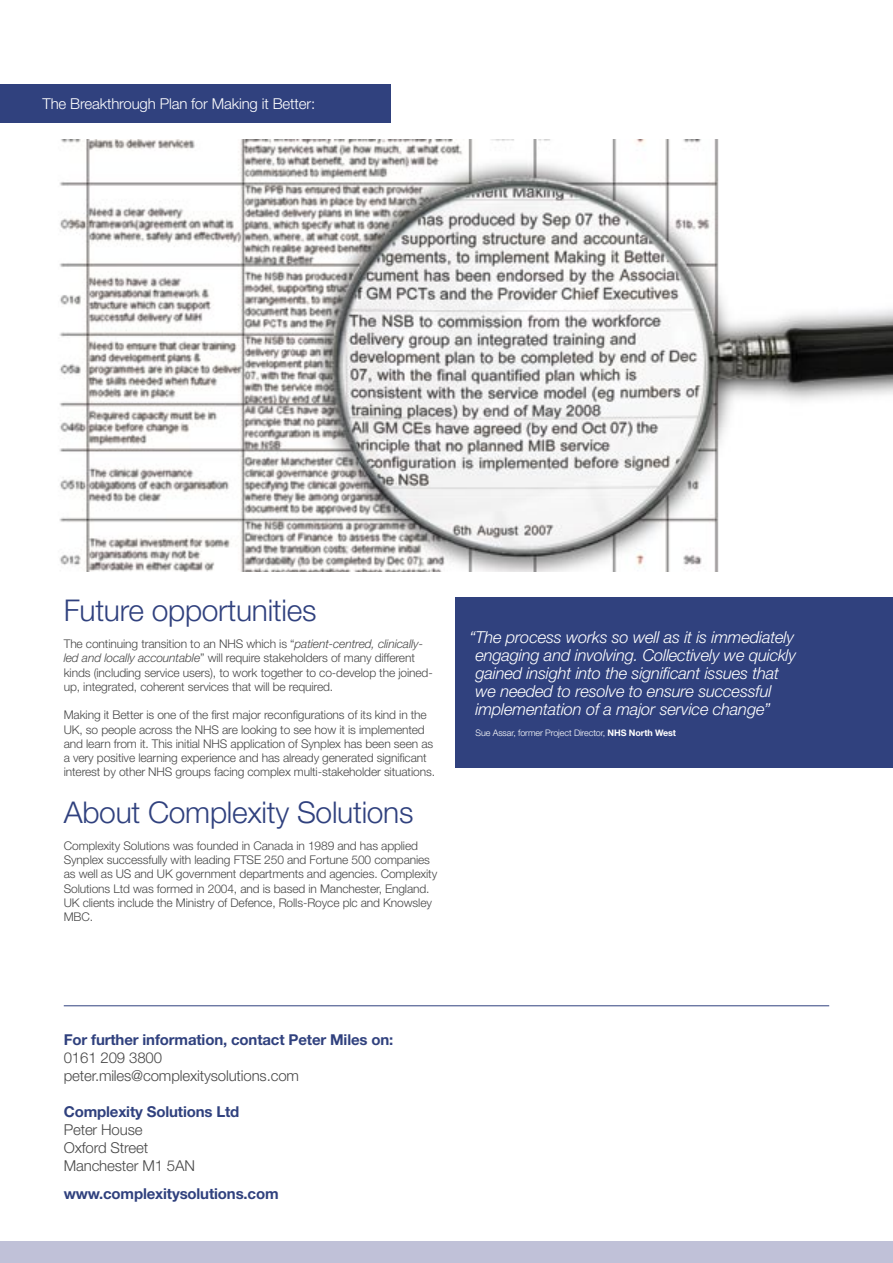
<style>
.page{position:relative;width:893px;height:1263px;background:#fff}
.page>*{position:absolute;margin:0;border:0;box-sizing:border-box;transform-origin:0 0}
.t1{font:300 30px "Helvetica Neue";letter-spacing:-.01em;color:#30417e}
.t2{font:italic 300 16.5px/18px "Helvetica Neue";letter-spacing:-.01em;color:#fff}
.t3{font:700 15px "Helvetica Neue";letter-spacing:-.01em;color:#30417e}
.t4{font:300 15px "Helvetica Neue";letter-spacing:-.01em;color:#484848}
.t5{font:300 15px "Helvetica Neue";letter-spacing:-.01em;color:#fff}
.t6{font:300 12px/14.2px "Helvetica Neue";letter-spacing:-.01em;color:#484848}
.t7{font:300 9px "Helvetica Neue";letter-spacing:-.01em;color:#fff}
.s1{font-style:italic}
.s2{font-weight:700}
</style>
<div class="page">
<div style="left:456px;top:597px;width:437px;height:170px;background:#30417e"></div>
<div style="left:0;top:1242px;width:893px;height:21px;background:#c0c1d8"></div>
<hr style="left:64px;top:1005px;width:765px;height:1px;background:#30417e">
<div style="left:0;top:85px;width:391px;height:38px;background:#30417e"></div>
<img style="left:59px;top:139px;width:834px;height:432px">
<p class="t5" style="left:43px;top:95px;width:274px">The Breakthrough Plan for Making it Better:</p>
<p class="t1" style="left:64px;top:592px;width:254px">Future opportunities</p>
<p class="t6" style="left:64px;top:636px;width:370px">The continuing transition to an NHS which is “<span class="s1">patient-centred, clinically&shy;led and locally accountable</span>” will require stakeholders of many different kinds (including service users), to work together to co-develop the joined&shy;up, integrated, coherent services that will be required.</p>
<p class="t6" style="left:64px;top:708px;width:373px">Making it Better is one of the first major reconfigurations of its kind in the UK, so people across the NHS are looking to see how it is implemented and learn from it. This initial NHS application of Synplex has been seen as a very positive learning experience and has already generated significant interest by other NHS groups facing complex multi-stakeholder situations.</p>
<p class="t1" style="left:64px;top:794px;width:351px">About Complexity Solutions</p>
<p class="t6" style="left:64px;top:838px;width:375px">Complexity Solutions was founded in Canada in 1989 and has applied Synplex successfully with leading FTSE 250 and Fortune 500 companies as well as US and UK government departments and agencies. Complexity Solutions Ltd was formed in 2004, and is based in Manchester, England.<br>UK clients include the Ministry of Defence, Rolls-Royce plc and Knowsley MBC.</p>
<p class="t2" style="left:475px;top:628px;width:322px;text-indent:-6px">“ The process works so well as it is immediately engaging and involving. Collectively we quickly gained insight into the significant issues that we needed to resolve to ensure successful implementation of a major service change”</p>
<p class="t7" style="left:475px;top:727px;width:202px">Sue Assar, former Project Director, <span class="s2">NHS North West</span></p>
<p class="t3" style="left:64px;top:1030px;width:331px">For further information, contact Peter Miles on:</p>
<p class="t4" style="left:64px;top:1048px;width:100px">0161 209 3800</p>
<p class="t4" style="left:64px;top:1066px;width:237px">peter.miles@complexitysolutions.com</p>
<p class="t3" style="left:64px;top:1102px;width:177px">Complexity Solutions Ltd</p>
<p class="t4" style="left:64px;top:1120px;width:80px">Peter House</p>
<p class="t4" style="left:64px;top:1138px;width:86px">Oxford Street</p>
<p class="t4" style="left:64px;top:1156px;width:133px">Manchester M1 5AN</p>
<p class="t3" style="left:64px;top:1184px;width:216px">www.complexitysolutions.com</p>
</div>
